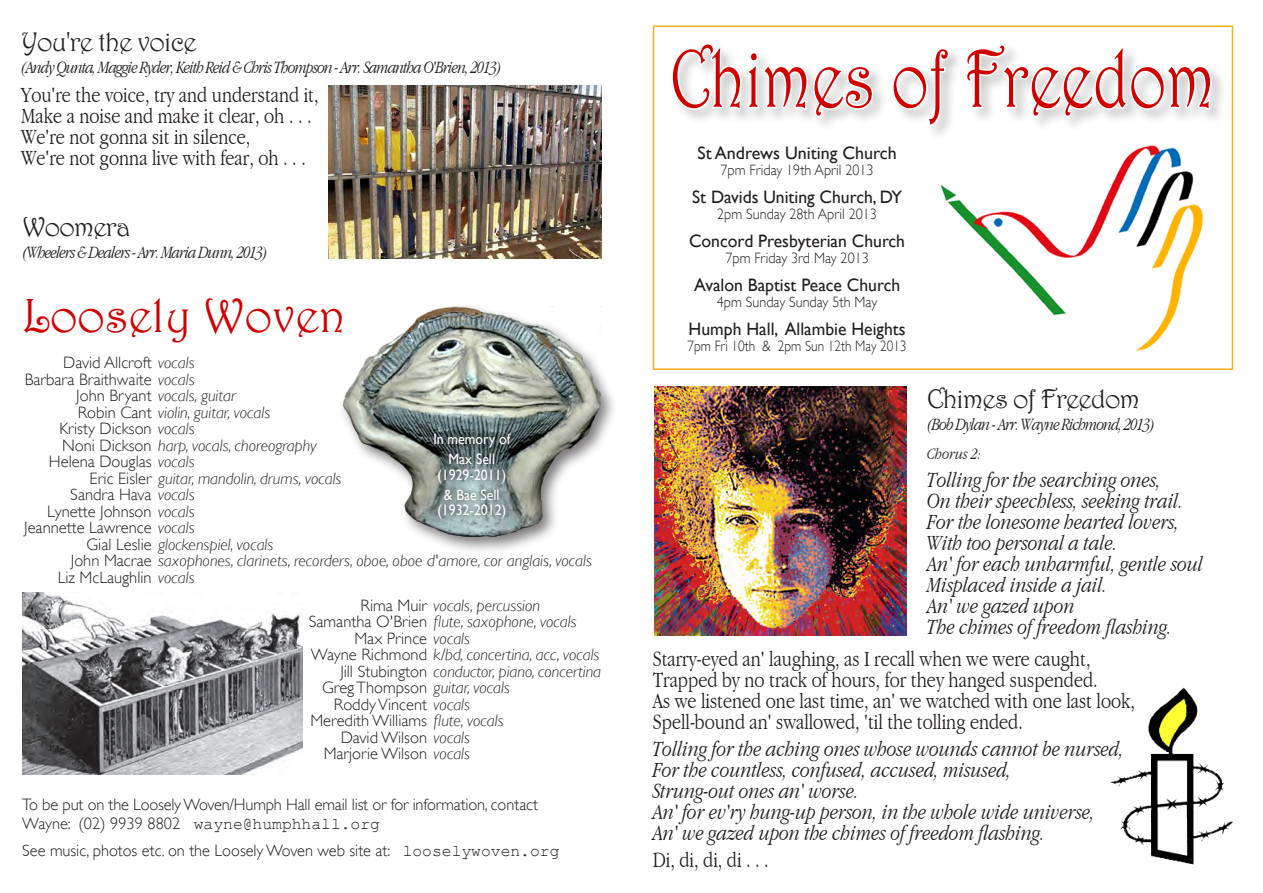
<style>
.page{position:relative;width:1263px;height:893px;background:#fff}
.page>*{position:absolute;margin:0;border:0;box-sizing:border-box;transform-origin:0 0}
.t1{font:82.5px "Harrington";color:#d10000;scale:.79 1}
.t2{font:48px "Harrington";color:#d10000}
.Song_Title{font:27px "Harrington";letter-spacing:-.03em;color:#231f20}
.Chorus{font:italic 300 condensed 22.5px/21px "Garamond";color:#231f20}
.Verse{font:300 condensed 22.5px/21px "Garamond";color:#231f20}
.Song_Title-2{font:italic 300 condensed 18px "Garamond";letter-spacing:-.05em;color:#231f20}
.t3{font:18px "Gill Sans";color:#231f20}
.name{font:300 16.5px/19.8px "Gill Sans";color:#231f20}
.name-2{font:italic 300 16.5px "Gill Sans";color:#231f20}
.Verse-2{font:italic 300 condensed 16.5px "Garamond";color:#231f20}
.t4{font:300 15px "Gill Sans";color:#231f20;scale:.94 1}
.name-3{font:15px/15.8px "Gill Sans";color:#fff;text-align:center;scale:.92 1}
.t5{font:300 15px "Gill Sans";color:#231f20;scale:.88 1}
.s1{font-style:italic}
.s2{font-style:normal}
.s3{font-family:"Courier New";font-weight:400}
</style>
<div class="page">
<img style="left:1110px;top:687px;width:123px;height:177px">
<img style="left:22px;top:593px;width:281px;height:181px">
<div style="left:339px;top:303px;width:278px;height:251px;background:#231f20;opacity:.6"></div>
<img style="left:342px;top:307px;width:259px;height:229px">
<svg style="left:427px;top:426px;width:91px;height:99px;background:#717f7f"></svg>
<div style="left:653px;top:26px;width:580px;height:344px;border:2px solid #f3b017"></div>
<img style="left:940px;top:145px;width:263px;height:205px">
<svg style="left:670px;top:25px;width:205px;height:94px"></svg>
<svg style="left:896px;top:52px;width:56px;height:77px"></svg>
<svg style="left:964px;top:25px;width:249px;height:94px"></svg>
<img style="left:654px;top:387px;width:252px;height:248px">
<img style="left:329px;top:86px;width:272px;height:173px">
<p class="Song_Title" style="left:21px;top:26px;width:177px">You're the voice</p>
<p class="Song_Title-2" style="left:21px;top:57px;width:482px">(Andy Qunta, Maggie Ryder, Keith Reid &amp; Chris Thompson - Arr. Samantha O'Brien, 2013)</p>
<p class="Verse" style="left:21px;top:84px;width:299px">You're the voice, try and understand it, Make a noise and make it clear, oh . . .<br>We're not gonna sit in silence,<br>We're not gonna live with fear, oh . . .</p>
<p class="Song_Title" style="left:22px;top:210px;width:109px">Woomera</p>
<p class="Song_Title-2" style="left:22px;top:242px;width:247px">(Wheelers &amp; Dealers - Arr. Maria Dunn, 2013)</p>
<p class="t2" style="left:22px;top:286px;width:325px">Loosely Woven</p>
<p class="name" style="left:63px;top:352px;width:133px">David Allcroft <span class="s1">vocals</span></p>
<p class="name" style="left:25px;top:369px;width:171px">Barbara Braithwaite <span class="s1">vocals</span></p>
<p class="name-2" style="left:76px;top:387px;width:161px"><span class="s2">John Bryant</span> vocals, guitar</p>
<p class="name-2" style="left:78px;top:403px;width:194px"><span class="s2">Robin Cant</span> violin, guitar, vocals</p>
<p class="name" style="left:60px;top:418px;width:137px">Kristy Dickson <span class="s1">vocals</span></p>
<p class="name-2" style="left:62px;top:436px;width:256px"><span class="s2">Noni Dickson</span> harp, vocals, choreography</p>
<p class="name" style="left:49px;top:451px;width:147px">Helena Douglas <span class="s1">vocals</span></p>
<p class="name-2" style="left:90px;top:469px;width:253px"><span class="s2">Eric Eisler</span> guitar, mandolin, drums, vocals</p>
<p class="name" style="left:70px;top:484px;width:126px">Sandra Hava <span class="s1">vocals</span></p>
<p class="name" style="left:47px;top:501px;width:149px">Lynette Johnson <span class="s1">vocals</span></p>
<p class="name" style="left:24px;top:517px;width:172px">Jeannette Lawrence <span class="s1">vocals</span></p>
<p class="name-2" style="left:86px;top:535px;width:188px"><span class="s2">Gial Leslie</span> glockenspiel, vocals</p>
<p class="name-2" style="left:71px;top:552px;width:522px"><span class="s2">John Macrae</span> saxophones, clarinets, recorders, oboe, oboe d'amore, cor anglais, vocals</p>
<p class="name" style="left:58px;top:567px;width:138px">Liz McLaughlin <span class="s1">vocals</span></p>
<p class="name-3" style="left:433px;top:431px;width:85px">In memory of</p>
<p class="name-3" style="left:437px;top:451px;width:76px">Max Sell (1929-2011)</p>
<p class="name-3" style="left:444px;top:487px;width:62px">&amp; Bae Sell</p>
<p class="name-3" style="left:437px;top:502px;width:76px">(1932-2012)</p>
<p class="name-2" style="left:361px;top:596px;width:181px"><span class="s2">Rima Muir</span> vocals, percussion</p>
<p class="name-2" style="left:309px;top:612px;width:269px"><span class="s2">Samantha O'Brien</span> flute, saxophone, vocals</p>
<p class="name" style="left:354px;top:627px;width:117px">Max Prince <span class="s1">vocals</span></p>
<p class="name-2" style="left:311px;top:645px;width:290px"><span class="s2">Wayne Richmond</span> k/bd, concertina, acc, vocals</p>
<p class="name-2" style="left:340px;top:662px;width:262px"><span class="s2">Jill Stubington</span> conductor, piano, concertina</p>
<p class="name-2" style="left:322px;top:678px;width:189px"><span class="s2">Greg Thompson</span> guitar, vocals</p>
<p class="name" style="left:334px;top:693px;width:138px">Roddy Vincent <span class="s1">vocals</span></p>
<p class="name" style="left:310px;top:710px;width:195px">Meredith Williams <span class="s1">flute, vocals</span></p>
<p class="name" style="left:341px;top:726px;width:131px">David Wilson <span class="s1">vocals</span></p>
<p class="name" style="left:324px;top:743px;width:148px">Marjorie Wilson <span class="s1">vocals</span></p>
<p class="name" style="left:22px;top:793px;width:517px">To be put on the Loosely Woven/Humph Hall email list or for information, contact<br>Wayne: (02) 9939 8802 <span class="s3">wayne@humphhall.org</span></p>
<p class="name" style="left:22px;top:840px;width:539px">See music, photos etc. on the Loosely Woven web site at: <span class="s3">looselywoven.org</span></p>
<p class="t1" style="left:670px;top:29px;width:691px">Chimes of Freedom</p>
<p class="t3" style="left:697px;top:142px;width:201px">St Andrews Uniting Church</p>
<p class="t4" style="left:720px;top:158px;width:164px">7pm Friday 19th April 2013</p>
<p class="t3" style="left:692px;top:186px;width:211px">St Davids Uniting Church, DY</p>
<p class="t4" style="left:717px;top:202px;width:171px">2pm Sunday 28th April 2013</p>
<p class="t3" style="left:689px;top:230px;width:218px">Concord Presbyterian Church</p>
<p class="t4" style="left:725px;top:246px;width:154px">7pm Friday 3rd May 2013</p>
<p class="t3" style="left:694px;top:274px;width:208px">Avalon Baptist Peace Church</p>
<p class="t4" style="left:717px;top:290px;width:172px">4pm Sunday Sunday 5th May</p>
<p class="t3" style="left:689px;top:319px;width:218px">Humph Hall, Allambie Heights</p>
<p class="t5" style="left:688px;top:334px;width:250px">7pm Fri 10th &amp; 2pm Sun 12th May 2013</p>
<p class="Song_Title" style="left:927px;top:383px;width:214px">Chimes of Freedom</p>
<p class="Song_Title-2" style="left:927px;top:414px;width:229px">(Bob Dylan - Arr. Wayne Richmond, 2013)</p>
<p class="Verse-2" style="left:927px;top:445px;width:56px">Chorus 2:</p>
<p class="Chorus" style="left:927px;top:469px;width:277px">Tolling for the searching ones,<br>On their speechless, seeking trail.<br>For the lonesome hearted lovers,<br>With too personal a tale.<br>An' for each unharmful, gentle soul<br>Misplaced inside a jail.<br>An' we gazed upon<br>The chimes of freedom flashing.</p>
<p class="Verse" style="left:653px;top:648px;width:484px">Starry-eyed an' laughing, as I recall when we were caught, Trapped by no track of hours, for they hanged suspended.<br>As we listened one last time, an' we watched with one last look, Spell-bound an' swallowed, 'til the tolling ended.</p>
<p class="Chorus" style="left:653px;top:738px;width:473px">Tolling for the aching ones whose wounds cannot be nursed, For the countless, confused, accused, misused,<br>Strung-out ones an' worse.<br>An' for ev'ry hung-up person, in the whole wide universe, An' we gazed upon the chimes of freedom flashing.</p>
<p class="Verse" style="left:653px;top:850px;width:117px">Di, di, di, di . . .</p>
</div>
